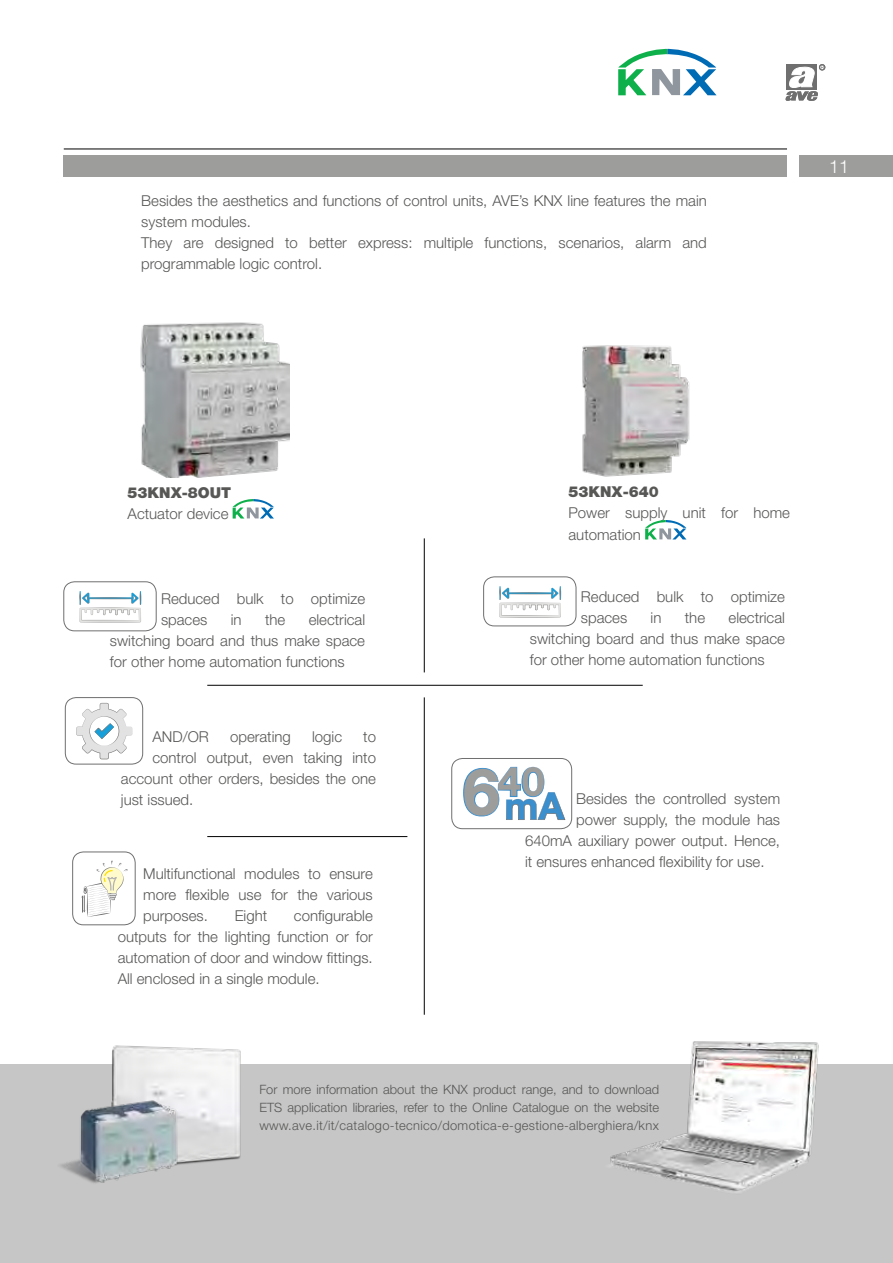
<style>
.page{position:relative;width:893px;height:1263px;background:#fff}
.page>*{position:absolute;margin:0;border:0;box-sizing:border-box;transform-origin:0 0}
.t1{font:300 18px "Helvetica Neue LT Std";color:#fff}
.t2{font:300 15px/21px "Helvetica Neue LT Std";color:#575756}
.t3{font:900 15px "Helvetica Neue LT Std";color:#575756}
.t4{font:300 12.9px/18px "Helvetica Neue LT Std";letter-spacing:.025em;color:#575756;text-align:justify}
</style>
<div class="page">
<svg style="left:785px;top:64px;width:40px;height:37px"></svg>
<div style="left:799px;top:156px;width:94px;height:21px;background:#9d9d9c"></div>
<div style="left:63px;top:155px;width:724px;height:22px;background:#9d9d9c"></div>
<hr style="left:64px;top:149px;width:723px;height:1px;background:#000">
<div style="left:0;top:1065px;width:893px;height:198px;background:#c6c6c6"></div>
<svg style="left:618px;top:48px;width:99px;height:47px"></svg>
<svg style="left:233px;top:499px;width:41px;height:19px"></svg>
<svg style="left:645px;top:520px;width:41px;height:19px"></svg>
<svg style="left:81px;top:861px;width:47px;height:56px"></svg>
<div style="left:72px;top:852px;width:63px;height:73px;border:1px solid #706f6f;border-radius:11px"></div>
<svg style="left:79px;top:591px;width:62px;height:31px"></svg>
<div style="left:64px;top:582px;width:92px;height:49px;border:1px solid #706f6f;border-radius:11px"></div>
<svg style="left:499px;top:586px;width:62px;height:31px"></svg>
<div style="left:483px;top:577px;width:93px;height:49px;border:1px solid #706f6f;border-radius:11px"></div>
<svg style="left:76px;top:703px;width:56px;height:56px"></svg>
<div style="left:65px;top:697px;width:78px;height:67px;border:1px solid #706f6f;border-radius:11px"></div>
<img style="left:140px;top:322px;width:149px;height:155px">
<img style="left:582px;top:345px;width:108px;height:132px">
<svg style="left:463px;top:767px;width:102px;height:53px"></svg>
<div style="left:452px;top:758px;width:120px;height:71px;border:1px solid #706f6f;border-radius:11px"></div>
<hr style="left:207px;top:685px;width:436px;height:1px;background:#000">
<hr style="left:207px;top:836px;width:200px;height:1px;background:#000">
<hr style="left:424px;top:538px;width:1px;height:134px;background:#000">
<hr style="left:424px;top:697px;width:1px;height:318px;background:#000">
<img style="left:604px;top:1041px;width:220px;height:152px">
<img style="left:108px;top:1045px;width:136px;height:120px">
<img style="left:60px;top:1097px;width:123px;height:86px">
<p class="t2" style="left:141px;top:190px;width:567px">Besides the aesthetics and functions of control units, AVE’s KNX line features the main system modules.<br>They are designed to better express: multiple functions, scenarios, alarm and programmable logic control.</p>
<p class="t1" style="left:829px;top:156px;width:22px">11</p>
<p class="t3" style="left:128px;top:483px;width:105px">53KNX-8OUT</p>
<p class="t2" style="left:128px;top:502px;width:102px">Actuator device</p>
<p class="t2" style="left:161px;top:588px;width:206px">Reduced bulk to optimize spaces</p>
<p class="t2" style="left:110px;top:609px;width:257px;text-align:justify;text-indent:199px">electrical switching board and thus make space for other home automation functions</p>
<p class="t2" style="left:231px;top:609px;width:12px">in</p>
<p class="t2" style="left:265px;top:609px;width:22px">the</p>
<p class="t3" style="left:568px;top:483px;width:92px">53KNX-640</p>
<p class="t2" style="left:568px;top:502px;width:223px">Power supply unit for home automation</p>
<p class="t2" style="left:581px;top:586px;width:206px">Reduced bulk to optimize spaces</p>
<p class="t2" style="left:530px;top:607px;width:257px;text-align:justify;text-indent:199px">electrical switching board and thus make space for other home automation functions</p>
<p class="t2" style="left:651px;top:607px;width:12px">in</p>
<p class="t2" style="left:685px;top:607px;width:22px">the</p>
<p class="t2" style="left:152px;top:725px;width:58px">AND/OR</p>
<p class="t2" style="left:230px;top:725px;width:62px">operating</p>
<p class="t2" style="left:312px;top:725px;width:32px">logic</p>
<p class="t2" style="left:363px;top:725px;width:14px">to</p>
<p class="t2" style="left:152px;top:746px;width:225px">control output, even taking into</p>
<p class="t2" style="left:121px;top:767px;width:257px">account other orders, besides the one</p>
<p class="t2" style="left:121px;top:788px;width:74px">just issued.</p>
<p class="t2" style="left:576px;top:788px;width:206px">Besides the controlled system</p>
<p class="t2" style="left:576px;top:809px;width:206px">power supply, the module has</p>
<p class="t2" style="left:525px;top:830px;width:257px">640mA auxiliary power output. Hence,</p>
<p class="t2" style="left:525px;top:851px;width:241px">it ensures enhanced flexibility for use.</p>
<p class="t2" style="left:143px;top:863px;width:231px;text-align:justify">Multifunctional modules to ensure more flexible use for the various purposes.</p>
<p class="t2" style="left:118px;top:905px;width:257px;text-align:justify;text-indent:176px">configurable outputs for the lighting function or for automation of door and window fittings.<br>All enclosed in a single module.</p>
<p class="t2" style="left:235px;top:905px;width:34px">Eight</p>
<p class="t4" style="left:259px;top:1080px;width:401px">For more information about the KNX product range, and to download ETS application libraries, refer to the Online Catalogue on the website www.ave.it/it/catalogo-tecnico/domotica-e-gestione-alberghiera/knx</p>
</div>
